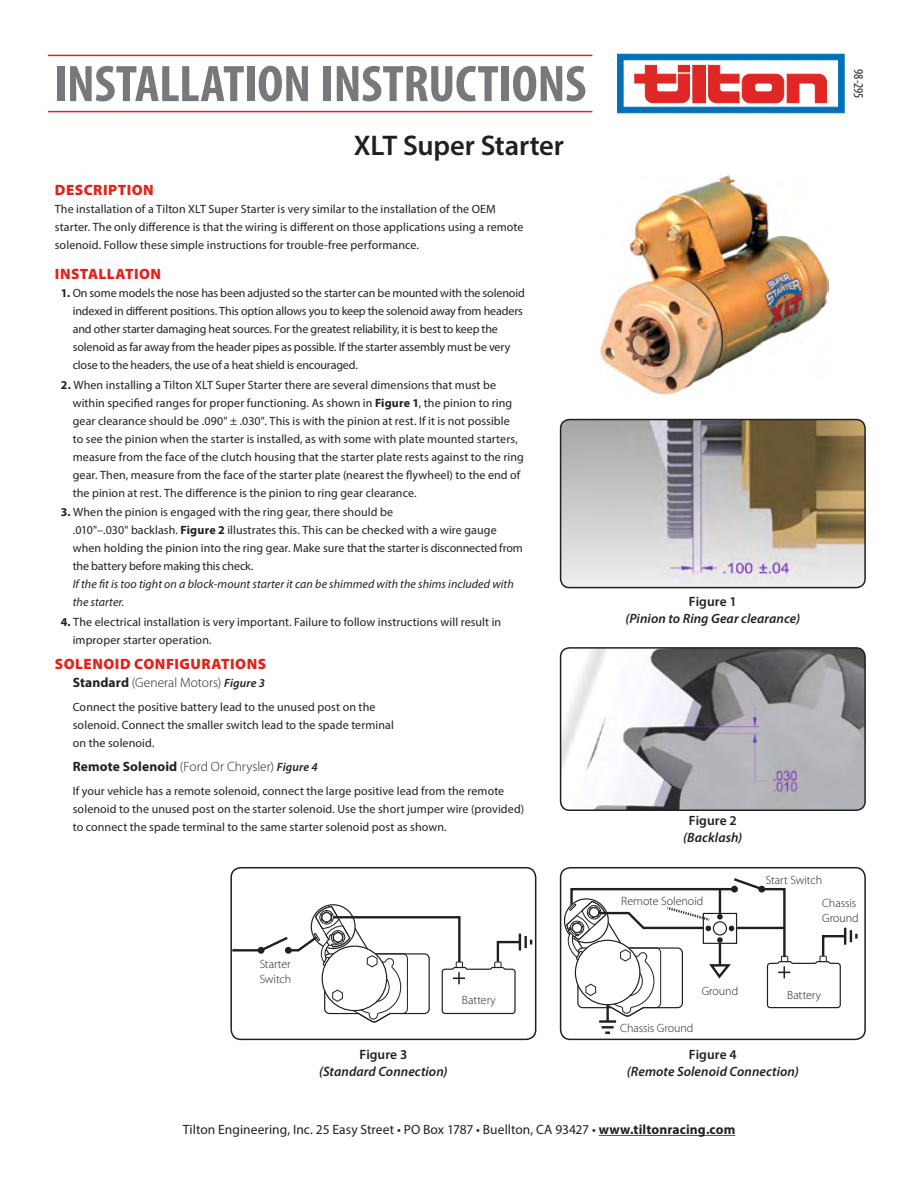
<style>
.page{position:relative;width:918px;height:1188px;background:#fff}
.page>*{position:absolute;margin:0;border:0;box-sizing:border-box;transform-origin:0 0}
.Head_Title{font:700 condensed 51.9px "Myriad Pro";letter-spacing:-.005em;color:#77787b;scale:1.04 1}
.t1{font:600 28.5px "Myriad Pro";letter-spacing:-.01em;color:#231f20}
.Head{font:900 15px "Myriad Pro";letter-spacing:.035em;color:#e2231b}
.body_w__inset_0{font:italic 600 13.5px "Myriad Pro";letter-spacing:.01em;color:#231f20}
.body_w__numbers{font:13.5px "Myriad Pro";letter-spacing:.005em;color:#231f20}
.body_w__inset{font:300 13.5px "Myriad Pro";color:#231f20}
.body_w__inset_0-2{font:600 13.5px "Myriad Pro";letter-spacing:.005em;color:#231f20}
.t2{font:condensed 13.5px "Myriad Pro";color:#231f20}
.body_w__numbers-2{font:12px/18px "Myriad Pro";letter-spacing:.005em;color:#231f20}
.body_w__inset-2{font:12px/18px "Myriad Pro";letter-spacing:.01em;color:#231f20}
.body{font:12px/18px "Myriad Pro";letter-spacing:.01em;color:#231f20}
.t3{font:300 12px/14.4px "Myriad Pro";letter-spacing:-.005em;color:#231f20}
.s1{font-weight:700}
.s2{font-style:italic}
.s3{font-weight:600;font-style:italic;font-size:12px}
</style>
<div class="page">
<svg style="left:617px;top:54px;width:228px;height:59px"></svg>
<hr style="left:48px;top:55px;width:544px;height:1px;background:#e2231b">
<hr style="left:48px;top:111px;width:544px;height:1px;background:#e2231b">
<hr style="left:599px;top:1135px;width:136px;height:1px;background:#e2231b">
<img style="left:561px;top:420px;width:304px;height:168px">
<div style="left:560px;top:419px;width:306px;height:169px;border:2px solid #231f20;border-radius:9px"></div>
<img style="left:561px;top:648px;width:303px;height:162px">
<div style="left:560px;top:647px;width:306px;height:164px;border:2px solid #231f20;border-radius:9px"></div>
<hr style="left:599px;top:1020px;width:17px;height:3px;background:#231f20">
<svg style="left:602px;top:1026px;width:12px;height:8px"></svg>
<hr style="left:606px;top:1004px;width:3px;height:17px;background:#231f20">
<svg style="left:563px;top:878px;width:295px;height:139px"></svg>
<div style="left:560px;top:867px;width:306px;height:173px;border:2px solid #231f20;border-radius:10px"></div>
<svg style="left:233px;top:906px;width:299px;height:117px"></svg>
<div style="left:230px;top:867px;width:306px;height:173px;border:2px solid #231f20;border-radius:10px"></div>
<img style="left:599px;top:175px;width:229px;height:219px">
<p class="Head_Title" style="left:54px;top:51px;width:513px">INSTALLATION INSTRUCTIONS</p>
<p class="t2" style="left:867px;top:69px;width:31px;rotate:90deg">98-295</p>
<p class="t1" style="left:354px;top:127px;width:212px">XLT Super Starter</p>
<p class="Head" style="left:55px;top:180px;width:100px">DESCRIPTION</p>
<p class="body" style="left:55px;top:200px;width:470px">The installation of a Tilton XLT Super Starter is very similar to the installation of the OEM starter. The only difference is that the wiring is different on those applications using a remote solenoid. Follow these simple instructions for trouble-free performance.</p>
<p class="Head" style="left:55px;top:264px;width:108px">INSTALLATION</p>
<p class="body_w__numbers-2" style="left:73px;top:284px;width:454px;text-indent:-12px"><span class="s1">1.</span> On some models the nose has been adjusted so the starter can be mounted with the solenoid indexed in different positions. This option allows you to keep the solenoid away from headers and other starter damaging heat sources. For the greatest reliability, it is best to keep the solenoid as far away from the header pipes as possible. If the starter assembly must be very close to the headers, the use of a heat shield is encouraged.</p>
<p class="body_w__numbers-2" style="left:73px;top:375px;width:453px;text-indent:-12px"><span class="s1">2.</span> When installing a Tilton XLT Super Starter there are several dimensions that must be within specified ranges for proper functioning. As shown in <span class="s1">Figure 1</span>, the pinion to ring gear clearance should be .090" ± .030". This is with the pinion at rest. If it is not possible<br>to see the pinion when the starter is installed, as with some with plate mounted starters, measure from the face of the clutch housing that the starter plate rests against to the ring gear. Then, measure from the face of the starter plate (nearest the flywheel) to the end of the pinion at rest. The difference is the pinion to ring gear clearance.</p>
<p class="body_w__numbers-2" style="left:73px;top:503px;width:452px;text-indent:-12px"><span class="s1">3.</span> When the pinion is engaged with the ring gear, there should be<br>.010"–.030" backlash. <span class="s1">Figure 2</span> illustrates this. This can be checked with a wire gauge when holding the pinion into the ring gear. Make sure that the starter is disconnected from the battery before making this check.<br><span class="s2">If the fit is too tight on a block-mount starter it can be shimmed with the shims included with the starter.</span></p>
<p class="body_w__numbers-2" style="left:73px;top:612px;width:430px;text-indent:-12px"><span class="s1">4.</span> The electrical installation is very important. Failure to follow instructions will result in improper starter operation.</p>
<p class="Head" style="left:55px;top:654px;width:213px">SOLENOID CONFIGURATIONS</p>
<p class="body_w__inset" style="left:73px;top:675px;width:194px"><span class="s1">Standard</span> (General Motors) <span class="s3">Figure 3</span></p>
<p class="body_w__inset-2" style="left:73px;top:698px;width:323px">Connect the positive battery lead to the unused post on the solenoid. Connect the smaller switch lead to the spade terminal on the solenoid.</p>
<p class="body_w__inset" style="left:73px;top:759px;width:246px"><span class="s1">Remote Solenoid</span> (Ford Or Chrysler) <span class="s3">Figure 4</span></p>
<p class="body_w__inset-2" style="left:73px;top:782px;width:453px">If your vehicle has a remote solenoid, connect the large positive lead from the remote solenoid to the unused post on the starter solenoid. Use the short jumper wire (provided) to connect the spade terminal to the same starter solenoid post as shown.</p>
<p class="t3" style="left:260px;top:957px;width:33px">Starter<br>Switch</p>
<p class="t3" style="left:462px;top:993px;width:35px">Battery</p>
<p class="body_w__inset_0-2" style="left:360px;top:1046px;width:49px">Figure 3</p>
<p class="body_w__inset_0" style="left:319px;top:1063px;width:130px">(Standard Connection)</p>
<p class="body_w__inset_0-2" style="left:689px;top:593px;width:49px">Figure 1</p>
<p class="body_w__inset_0" style="left:626px;top:609px;width:176px">(Pinion to Ring Gear clearance)</p>
<p class="body_w__inset_0-2" style="left:689px;top:812px;width:49px">Figure 2</p>
<p class="body_w__inset_0" style="left:683px;top:829px;width:61px">(Backlash)</p>
<p class="t3" style="left:621px;top:893px;width:84px">Remote Solenoid</p>
<p class="t3" style="left:766px;top:872px;width:58px">Start Switch</p>
<p class="t3" style="left:822px;top:896px;width:38px">Chassis<br>Ground</p>
<p class="t3" style="left:702px;top:984px;width:38px">Ground</p>
<p class="t3" style="left:620px;top:1020px;width:75px">Chassis Ground</p>
<p class="t3" style="left:787px;top:987px;width:35px">Battery</p>
<p class="body_w__inset_0-2" style="left:689px;top:1046px;width:49px">Figure 4</p>
<p class="body_w__inset_0" style="left:627px;top:1063px;width:173px">(Remote Solenoid Connection)</p>
<p class="body_w__numbers" style="left:183px;top:1121px;width:554px">Tilton Engineering, Inc. 25 Easy Street • PO Box 1787 • Buellton, CA 93427 • <span class="s1">www.tiltonracing.com</span></p>
</div>
